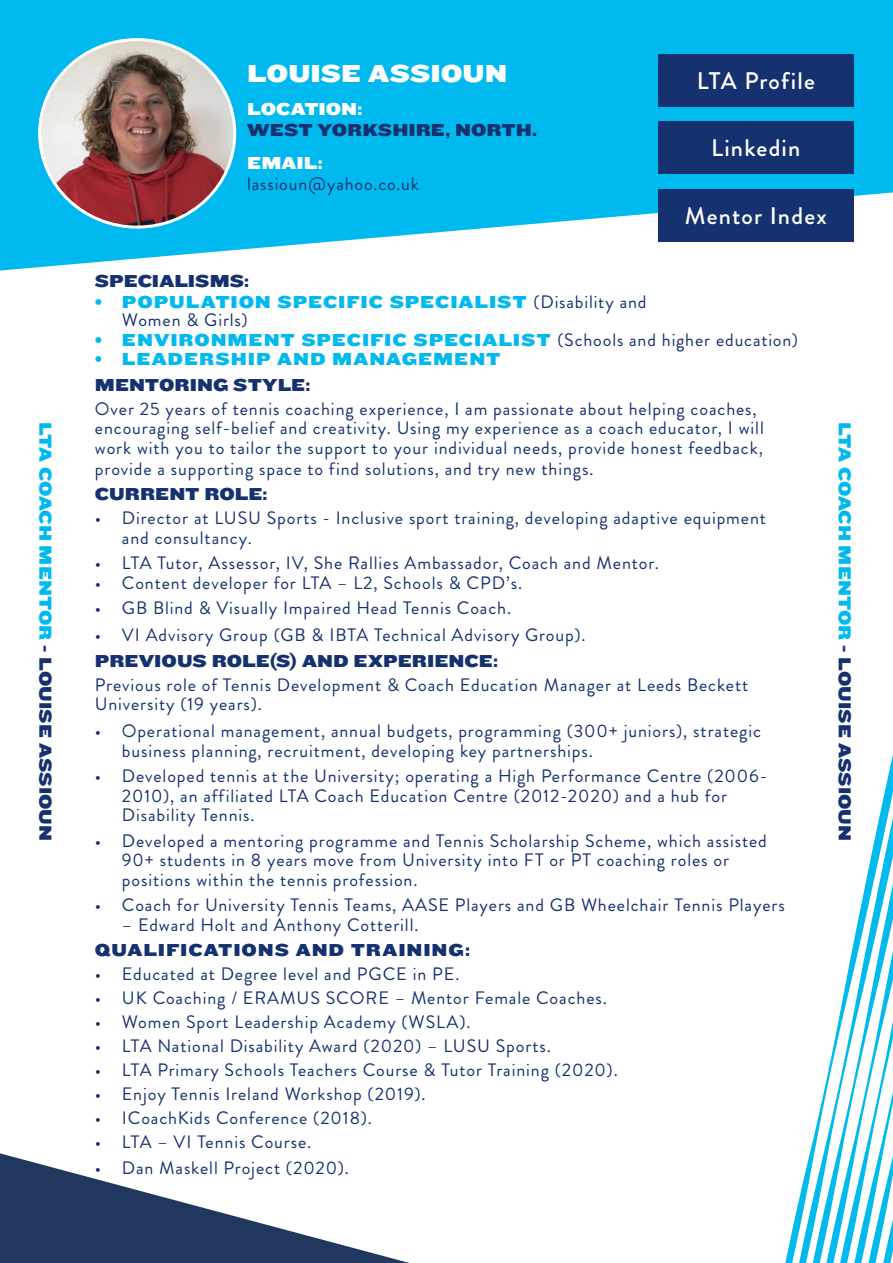
<style>
.page{position:relative;width:893px;height:1263px;background:#fff}
.page>*{position:absolute;margin:0;border:0;box-sizing:border-box;transform-origin:0 0}
.t1{font:25.5px "Knockout 73 Full Heviweight";color:#fff}
.t2{font:500 24px "Brandon Grotesque";letter-spacing:.05em;color:#fff}
.t3{font:18px/19.5px "Brandon Grotesque";letter-spacing:.05em;color:#16316f}
.t4{font:18px/18px "Knockout 73 Full Heviweight";letter-spacing:.04em;color:#00b9ee}
.t5{font:18px/21px "Knockout 73 Full Heviweight";color:#16316f}
.t6{font:18px "Knockout 73 Full Heviweight";color:#00b9ee}
.t7{font:18px "Knockout 73 Full Heviweight";letter-spacing:.05em;color:#16316f}
.s1{color:#fff}
.s2{font-family:"Knockout 73 Full Heviweight";color:#fff}
.s3{font-family:"Brandon Grotesque";color:#16316f}
.s4{color:#16316f}
</style>
<div class="page">
<svg style="left:0;top:0;width:892px;height:271px;fill:#00b9ee"></svg>
<svg style="left:0;top:1153px;width:409px;height:110px"></svg>
<svg style="left:785px;top:1204px;width:13px;height:59px"></svg>
<svg style="left:798px;top:1149px;width:13px;height:114px"></svg>
<svg style="left:811px;top:1092px;width:13px;height:171px"></svg>
<svg style="left:824px;top:759px;width:68px;height:504px"></svg>
<img style="left:40px;top:40px;width:195px;height:187px">
<div style="left:658px;top:54px;width:195px;height:52px;background:#16316f"></div>
<div style="left:658px;top:122px;width:195px;height:52px;background:#16316f"></div>
<div style="left:658px;top:189px;width:195px;height:53px;background:#16316f"></div>
<p class="t1" style="left:247px;top:55px;width:262px">LOUISE ASSIOUN</p>
<p class="t5" style="left:247px;top:98px;width:291px"><span class="s1">LOCATION:<br></span>WEST YORKSHIRE, NORTH.</p>
<p class="t3" style="left:247px;top:153px;width:173px;line-height:21px"><span class="s2">EMAIL: </span>lassioun@yahoo.co.uk</p>
<p class="t2" style="left:696px;top:64px;width:120px">LTA Profile</p>
<p class="t2" style="left:711px;top:131px;width:91px">Linkedin</p>
<p class="t2" style="left:685px;top:199px;width:143px">Mentor Index</p>
<p class="t5" style="left:95px;top:270px;width:156px">SPECIALISMS:</p>
<p class="t4" style="left:122px;top:293px;width:526px;text-indent:-27px">• POPULATION SPECIFIC SPECIALIST <span class="s3">(Disability and<br>Women &amp; Girls)</span></p>
<p class="t4" style="left:95px;top:330px;width:704px">• ENVIRONMENT SPECIFIC SPECIALIST <span class="s3">(Schools and higher education)</span></p>
<p class="t4" style="left:95px;top:350px;width:407px">• LEADERSHIP AND MANAGEMENT</p>
<p class="t5" style="left:95px;top:374px;width:217px">MENTORING STYLE:</p>
<p class="t3" style="left:95px;top:399px;width:670px;line-height:20px">Over 25 years of tennis coaching experience, I am passionate about helping coaches, encouraging self-belief and creativity. Using my experience as a coach educator, I will work with you to tailor the support to your individual needs, provide honest feedback, provide a supporting space to find solutions, and try new things.</p>
<p class="t5" style="left:95px;top:483px;width:174px">CURRENT ROLE:</p>
<p class="t3" style="left:122px;top:509px;width:645px;text-indent:-27px">• Director at LUSU Sports - Inclusive sport training, developing adaptive equipment and consultancy.</p>
<p class="t3" style="left:95px;top:554px;width:565px">• LTA Tutor, Assessor, IV, She Rallies Ambassador, Coach and Mentor.</p>
<p class="t3" style="left:95px;top:573px;width:428px">• Content developer for LTA – L2, Schools &amp; CPD’s.</p>
<p class="t3" style="left:95px;top:599px;width:417px">• GB Blind &amp; Visually Impaired Head Tennis Coach.</p>
<p class="t3" style="left:95px;top:626px;width:492px">• VI Advisory Group (GB &amp; IBTA Technical Advisory Group).</p>
<p class="t5" style="left:95px;top:650px;width:404px">PREVIOUS ROLE(S) AND EXPERIENCE:</p>
<p class="t3" style="left:95px;top:675px;width:654px">Previous role of Tennis Development &amp; Coach Education Manager at Leeds Beckett<br>University (19 years).</p>
<p class="t3" style="left:122px;top:722px;width:640px;text-indent:-27px">• Operational management, annual budgets, programming (300+ juniors), strategic business planning, recruitment, developing key partnerships.</p>
<p class="t3" style="left:122px;top:767px;width:647px;text-indent:-27px">• Developed tennis at the University; operating a High Performance Centre (2006-<br>2010), an affiliated LTA Coach Education Centre (2012-2020) and a hub for<br>Disability Tennis.</p>
<p class="t3" style="left:122px;top:831px;width:646px;text-indent:-27px">• Developed a mentoring programme and Tennis Scholarship Scheme, which assisted<br>90+ students in 8 years move from University into FT or PT coaching roles or positions within the tennis profession.</p>
<p class="t3" style="left:95px;top:896px;width:691px">• Coach for University Tennis Teams, AASE Players and GB Wheelchair Tennis Players</p>
<p class="t3" style="left:122px;top:915px;width:298px">– Edward Holt and Anthony Cotterill.</p>
<p class="t7" style="left:95px;top:938px;width:376px">QUALIFICATIONS AND TRAINING:</p>
<p class="t3" style="left:95px;top:965px;width:366px">• Educated at Degree level and PGCE in PE.</p>
<p class="t3" style="left:95px;top:989px;width:513px">• UK Coaching / ERAMUS SCORE – Mentor Female Coaches.</p>
<p class="t3" style="left:95px;top:1013px;width:377px">• Women Sport Leadership Academy (WSLA).</p>
<p class="t3" style="left:95px;top:1037px;width:457px">• LTA National Disability Award (2020) – LUSU Sports.</p>
<p class="t3" style="left:95px;top:1061px;width:524px">• LTA Primary Schools Teachers Course &amp; Tutor Training (2020).</p>
<p class="t3" style="left:95px;top:1085px;width:332px">• Enjoy Tennis Ireland Workshop (2019).</p>
<p class="t3" style="left:95px;top:1109px;width:278px">• ICoachKids Conference (2018).</p>
<p class="t3" style="left:95px;top:1133px;width:218px">• LTA – VI Tennis Course.</p>
<p class="t3" style="left:95px;top:1158px;width:255px">• Dan Maskell Project (2020).</p>
<p class="t6" style="left:58px;top:422px;width:421px;rotate:90deg">LTA COACH MENTOR <span class="s4">- LOUISE ASSIOUN</span></p>
<p class="t6" style="left:857px;top:422px;width:421px;rotate:90deg">LTA COACH MENTOR <span class="s4">- LOUISE ASSIOUN</span></p>
</div>
